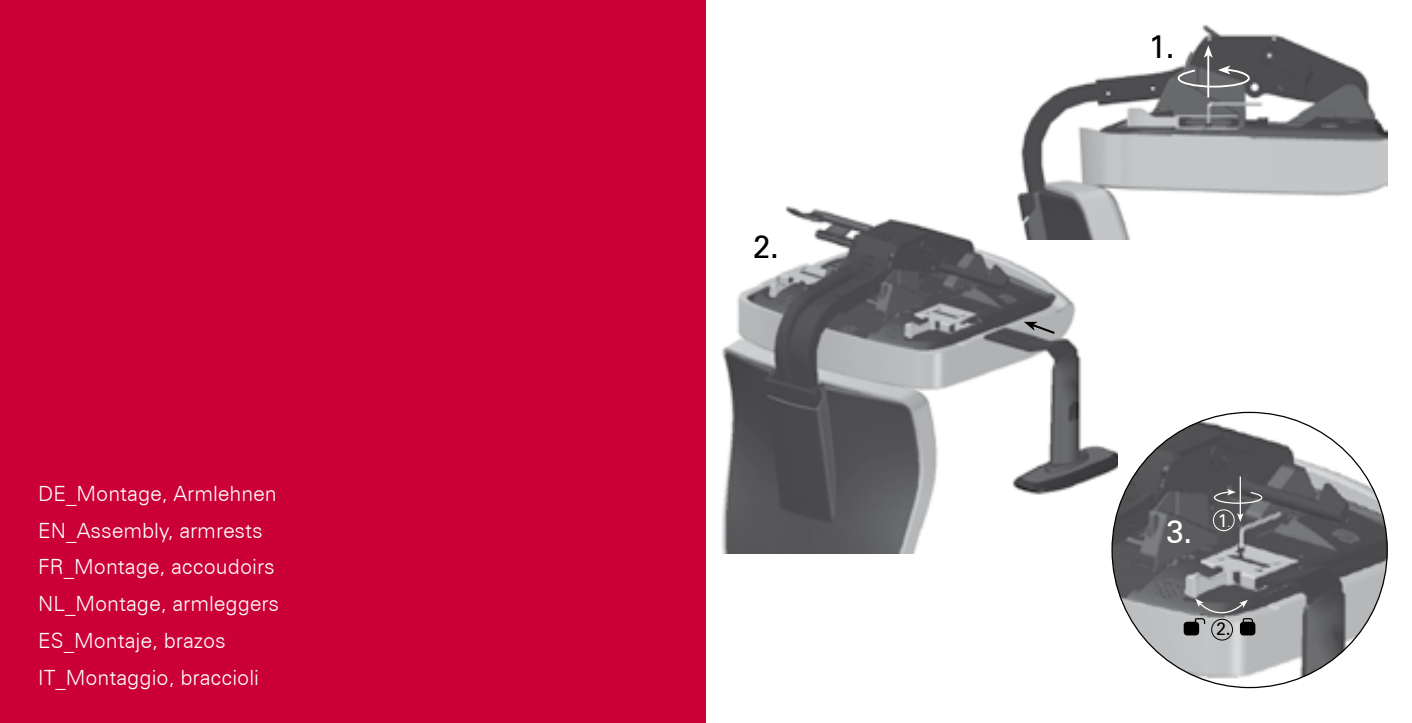
<style>
.page{position:relative;width:1412px;height:723px;background:#fff}
.page>*{position:absolute;margin:0;border:0;box-sizing:border-box;transform-origin:0 0}
.t1{font:31.5px "Zurich BT";color:#000}
.t2{font:31.5px "Zurich BT";color:#fff}
.t3{font:300 21px/36.6px "Zurich BT";color:#fff}
.t4{font:17.7px "Zurich BT";color:#000}
.t5{font:17.7px "Zurich BT";color:#fff}
.s1{font-size:10.2px}
</style>
<div class="page">
<div style="left:0;top:0;width:706px;height:723px;background:#cb0036"></div>
<svg style="left:721px;top:206px;width:387px;height:347px"></svg>
<svg style="left:1108px;top:411px;width:280px;height:278px"></svg>
<img style="left:1112px;top:412px;width:275px;height:275px;border-radius:138px">
<div style="left:1240px;top:622px;width:15px;height:13px;background:#000;border-radius:4px"></div>
<div style="left:1183px;top:622px;width:16px;height:13px;background:#000;border-radius:4px"></div>
<svg style="left:1194px;top:598px;width:59px;height:27px;background:#7e7e80"></svg>
<div style="left:1211px;top:619px;width:22px;height:21px;border:1px solid #000;border-radius:50%"></div>
<hr style="left:1239px;top:476px;width:2px;height:39px;background:#fff">
<svg style="left:1237px;top:513px;width:6px;height:9px"></svg>
<div style="left:1213px;top:509px;width:21px;height:22px;border:1px solid #fff;border-radius:50%"></div>
<svg style="left:1213px;top:489px;width:50px;height:15px"></svg>
<svg style="left:1015px;top:24px;width:373px;height:216px"></svg>
<p class="t3" style="left:38px;top:475px;width:242px">DE_Montage, Armlehnen<br>EN_Assembly, armrests<br>FR_Montage, accoudoirs<br>NL_Montage, armleggers<br>ES_Montaje, brazos<br>IT_Montaggio, braccioli</p>
<h1 class="t1" style="left:753px;top:227px;width:28px">2.</h1>
<h1 class="t1" style="left:1148px;top:27px;width:28px">1.</h1>
<h1 class="t2" style="left:1166px;top:512px;width:28px">3.</h1>
<p class="t5" style="left:1218px;top:509px;width:14px">1<span class="s1">.</span></p>
<p class="t4" style="left:1216px;top:618px;width:16px">2.</p>
</div>
